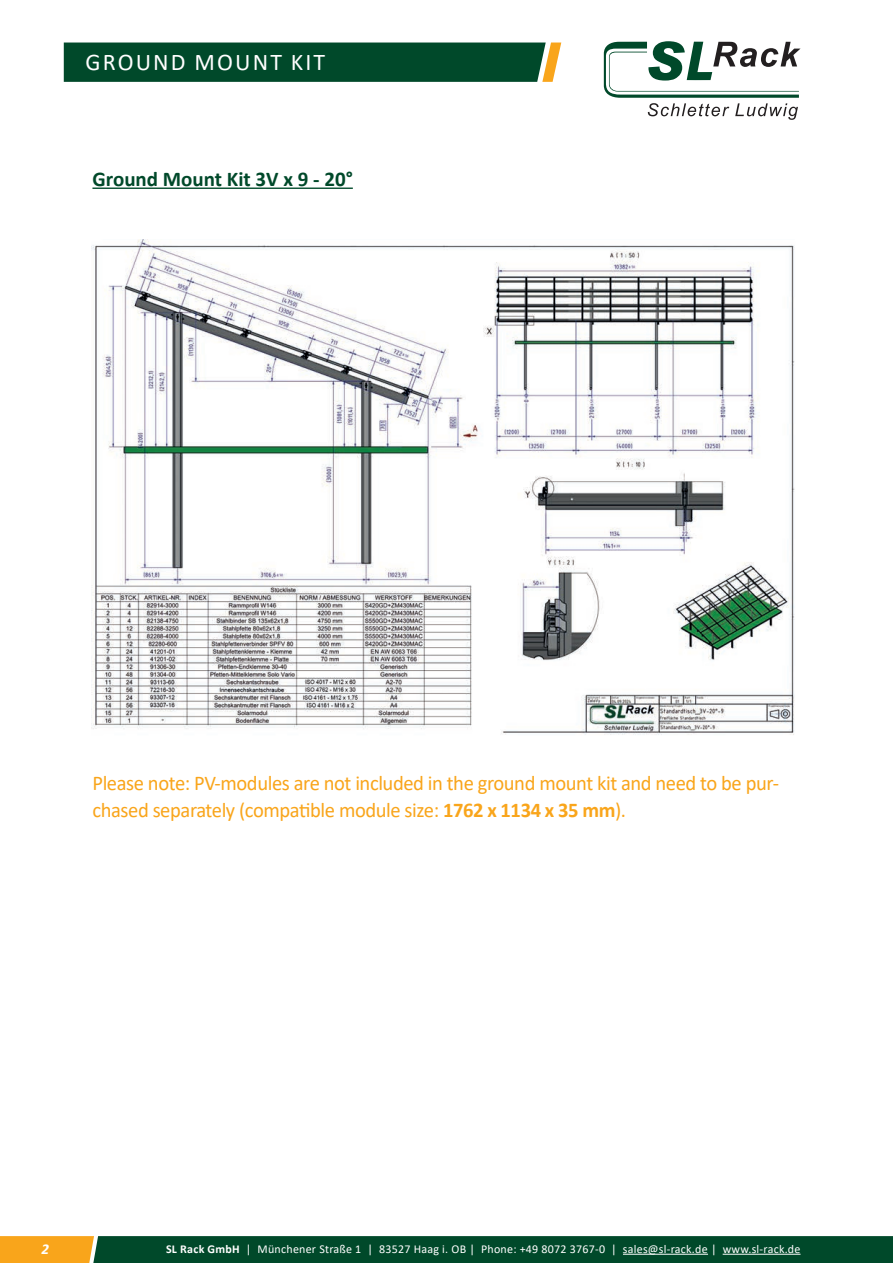
<style>
.page{position:relative;width:893px;height:1263px;background:#fff}
.page>*{position:absolute;margin:0;border:0;box-sizing:border-box;transform-origin:0 0}
.t1{font:24px "Calibri";letter-spacing:.09em;color:#fff}
.t2{font:21px/27px "Calibri";letter-spacing:-.02em;color:#f9a51b}
.t3{font:700 21px "Calibri";color:#00492a}
.t4{font:italic 700 15px "Calibri";color:#fff}
.t5{font:12px "Calibri";letter-spacing:.02em;color:#fff}
.s1{font-weight:700}
</style>
<div class="page">
<svg style="left:0;top:1236px;width:893px;height:27px;background:#1c542a"></svg>
<hr style="left:623px;top:1254px;width:85px;height:1px;background:#fff">
<hr style="left:723px;top:1254px;width:77px;height:1px;background:#fff">
<svg style="left:604px;top:41px;width:196px;height:79px"></svg>
<div style="left:64px;top:43px;width:497px;height:39px;background:#00492a"></div>
<img style="left:92px;top:239px;width:703px;height:496px">
<hr style="left:92px;top:188px;width:261px;height:1px;background:#00492a">
<p class="t1" style="left:86px;top:45px;width:241px">GROUND MOUNT KIT</p>
<p class="t3" style="left:92px;top:164px;width:262px">Ground Mount Kit 3V x 9 - 20°</p>
<p class="t2" style="left:92px;top:769px;width:688px">Please note: PV-modules are not included in the ground mount kit and need to be pur&shy;chased separately (compatible module size: <span class="s1">1762 x 1134 x 35 mm</span>).</p>
<p class="t4" style="left:41px;top:1238px;width:9px">2</p>
<p class="t5" style="left:166px;top:1240px;width:636px"><span class="s1">SL Rack GmbH</span> | Münchener Straße 1 | 83527 Haag i. OB | Phone: +49 8072 3767-0 | sales@sl-rack.de | www.sl-rack.de</p>
</div>
